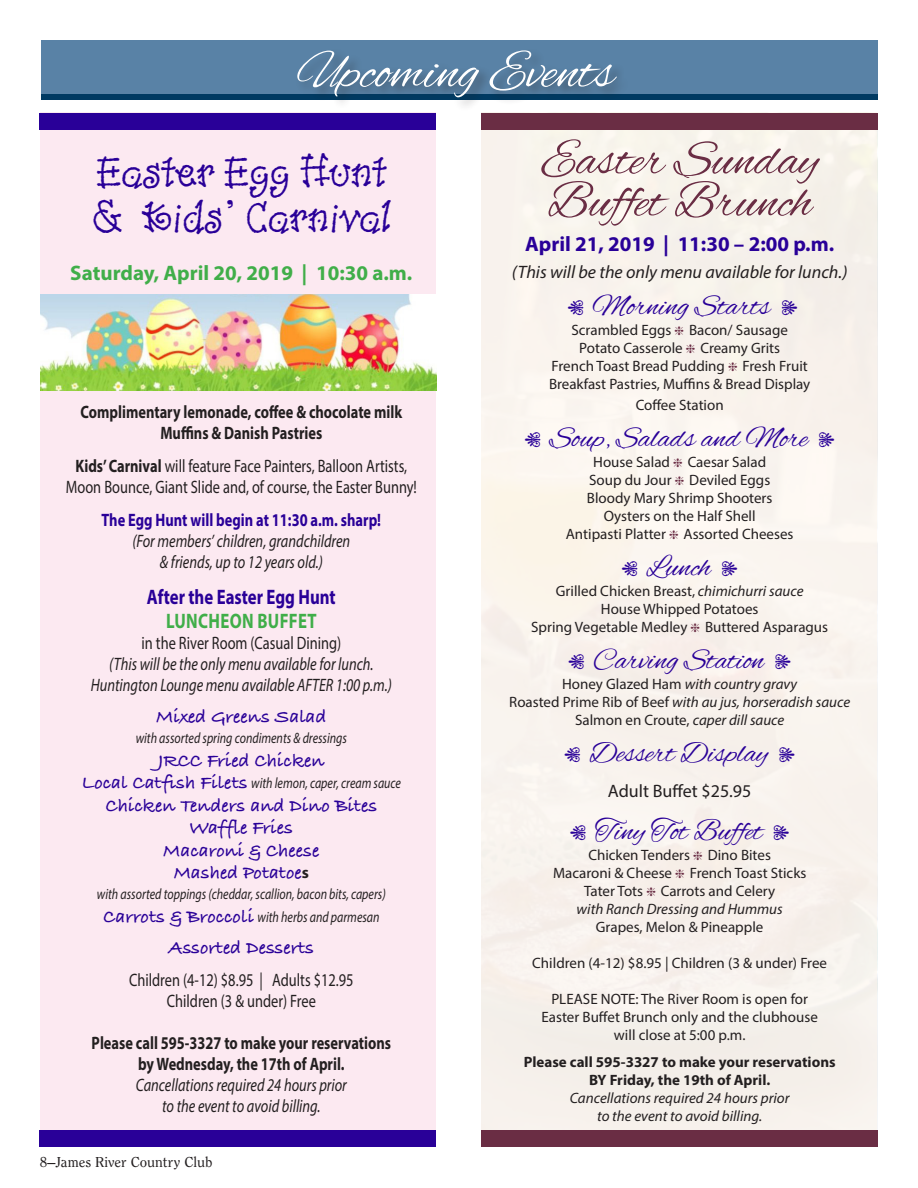
<style>
.page{position:relative;width:918px;height:1188px;background:#fff}
.page>*{position:absolute;margin:0;border:0;box-sizing:border-box;transform-origin:0 0}
.t1{font:54px "Alex Brush";color:#fff}
.t2{font:51px/42px "Alex Brush";color:#6a2d44}
.t3{font:45px/45px "Dancin Plain";color:#290098}
.t4{font:30px "Alex Brush";color:#290098}
.t5{font:700 21px "Myriad Pro";color:#40ae49}
.t6{font:700 21px "Myriad Pro";color:#290098}
.t7{font:700 21px "Myriad Pro";color:#290098;scale:.8 1}
.t8{font:700 21px "Myriad Pro";letter-spacing:.02em;color:#40ae49;scale:.8 1}
.t9{font:700 19.5px/22.5px "Bradley Hand ITC";color:#290098;text-align:center}
.t10{font:italic 18px/21px "Myriad Pro";color:#231f20;text-align:center;scale:.8 1}
.t11{font:18px/21px "Myriad Pro";color:#231f20;text-align:center;scale:.8 1}
.t12{font:700 18px/21px "Myriad Pro";color:#231f20;text-align:center;scale:.8 1}
.t13{font:italic 18px "Myriad Pro";color:#231f20}
.t14{font:700 18px "Myriad Pro";color:#290098;scale:.8 1}
.t15{font:18px "Myriad Pro";color:#231f20}
.t16{font:15px/18px "Myriad Pro";color:#231f20;text-align:center}
.t17{font:italic 15px/18px "Myriad Pro";color:#231f20;text-align:center}
.t18{font:italic 15px/22.5px "Myriad Pro";color:#231f20;text-align:center;scale:.8 1}
.t19{font:700 15px/18px "Myriad Pro";color:#231f20;text-align:center}
.t20{font:15px "Clearface Regular DTC";color:#231f20}
.s1{font-weight:700}
.s2{font-family:"Bradley Hand ITC";font-weight:700;font-style:normal;font-size:19.5px;color:#290098}
.s3{font-family:"Myriad Pro";font-size:16.5px;color:#231f20}
.s4{font-style:italic}
.s5{font-style:normal}
</style>
<div class="page">
<div style="left:41px;top:113px;width:395px;height:1033px;background:#fce9f1"></div>
<div style="left:482px;top:113px;width:395px;height:1033px;background:#f8f2ec"></div>
<div style="left:41px;top:46px;width:837px;height:54px;background:#003a62"></div>
<div style="left:41px;top:41px;width:837px;height:53px;background:#5982a6"></div>
<div style="left:295px;top:48px;width:335px;height:63px;background:#231f20;opacity:.45"></div>
<img style="left:41px;top:295px;width:395px;height:96px">
<div style="left:40px;top:113px;width:396px;height:17px;background:#290098"></div>
<div style="left:482px;top:113px;width:396px;height:17px;background:#6a2d44"></div>
<div style="left:40px;top:1131px;width:396px;height:16px;background:#290098"></div>
<div style="left:482px;top:1131px;width:396px;height:16px;background:#6a2d44"></div>
<h1 class="t1" style="left:297px;top:42px;width:319px">Upcoming Events</h1>
<h3 class="t3" style="left:92px;top:152px;width:300px">Easter Egg Hunt &amp; Kids’ Carnival</h3>
<h3 class="t5" style="left:70px;top:259px;width:344px">Saturday, April 20, 2019 | 10:30 a.m.</h3>
<p class="t12" style="left:81px;top:401px;width:404px">Complimentary lemonade, coffee &amp; chocolate milk<br>Muffins &amp; Danish Pastries</p>
<p class="t11" style="left:66px;top:455px;width:440px"><span class="s1">Kids’ Carnival</span> will feature Face Painters, Balloon Artists,<br>Moon Bounce, Giant Slide and, of course, the Easter Bunny!</p>
<p class="t14" style="left:102px;top:508px;width:351px">The Egg Hunt will begin at 11:30 a.m. sharp!</p>
<p class="t10" style="left:132px;top:530px;width:274px">(For members’ children, grandchildren &amp; friends, up to 12 years old.)</p>
<h3 class="t7" style="left:147px;top:583px;width:238px">After the Easter Egg Hunt</h3>
<h3 class="t8" style="left:166px;top:607px;width:190px">LUNCHEON BUFFET</h3>
<p class="t11" style="left:142px;top:632px;width:251px">in the River Room (Casual Dining)</p>
<p class="t10" style="left:91px;top:653px;width:378px">(This will be the only menu available for lunch.<br>Huntington Lounge menu available AFTER 1:00 p.m.)</p>
<h3 class="t9" style="left:156px;top:707px;width:172px">Mixed Greens Salad</h3>
<p class="t18" style="left:136px;top:727px;width:266px">with assorted spring condiments &amp; dressings</p>
<h3 class="t9" style="left:158px;top:750px;width:168px">JRCC Fried Chicken</h3>
<p class="t18" style="left:82px;top:772px;width:401px"><span class="s2">Local Catfish Filets</span> with lemon, caper, cream sauce</p>
<h3 class="t9" style="left:105px;top:795px;width:273px">Chicken Tenders and Dino Bites<br>Waffle Fries<br>Macaroni &amp; Cheese<br>Mashed Potatoe<span class="s3">s</span></h3>
<p class="t18" style="left:97px;top:883px;width:363px">with assorted toppings (cheddar, scallion, bacon bits, capers)<br><span class="s2">Carrots &amp; Broccoli</span> with herbs and parmesan</p>
<h3 class="t9" style="left:169px;top:938px;width:147px">Assorted Desserts</h3>
<p class="t11" style="left:129px;top:970px;width:282px">Children (4-12) $8.95 | Adults $12.95<br>Children (3 &amp; under) Free</p>
<p class="t12" style="left:92px;top:1032px;width:376px">Please call 595-3327 to make your reservations by Wednesday, the 17th of April.</p>
<p class="t10" style="left:136px;top:1075px;width:265px">Cancellations required 24 hours prior to the event to avoid billing.</p>
<p class="t20" style="left:40px;top:1153px;width:174px">8—James River Country Club</p>
<h2 class="t2" style="left:541px;top:142px;width:279px">Easter Sunday<br>Buffet Brunch</h2>
<h3 class="t6" style="left:525px;top:230px;width:311px">April 21, 2019 | 11:30 – 2:00 p.m.</h3>
<p class="t13" style="left:512px;top:261px;width:337px">(This will be the only menu available for lunch.)</p>
<h3 class="t4" style="left:593px;top:289px;width:179px">Morning Starts</h3>
<p class="t16" style="left:549px;top:321px;width:263px">Scrambled Eggs Bacon/ Sausage<br>Potato Casserole Creamy Grits<br>French Toast Bread Pudding Fresh Fruit Breakfast Pastries, Muffins &amp; Bread Display</p>
<p class="t16" style="left:636px;top:396px;width:90px">Coffee Station</p>
<h3 class="t4" style="left:550px;top:421px;width:260px">Soup, Salads and More</h3>
<p class="t16" style="left:566px;top:453px;width:229px">House Salad Caesar Salad<br>Soup du Jour Deviled Eggs<br>Bloody Mary Shrimp Shooters<br>Oysters on the Half Shell<br>Antipasti Platter Assorted Cheeses</p>
<h3 class="t4" style="left:646px;top:550px;width:66px">Lunch</h3>
<p class="t16" style="left:531px;top:582px;width:298px">Grilled Chicken Breast, <span class="s4">chimichurri sauce<br></span>House Whipped Potatoes<br>Spring Vegetable Medley Buttered Asparagus</p>
<h3 class="t4" style="left:593px;top:643px;width:172px">Carving Station</h3>
<p class="t17" style="left:509px;top:675px;width:342px"><span class="s5">Honey Glazed Ham</span> with country gravy<br><span class="s5">Roasted Prime Rib of Beef</span> with au jus, horseradish sauce<br><span class="s5">Salmon en Croute,</span> caper dill sauce</p>
<h3 class="t4" style="left:589px;top:736px;width:180px">Dessert Display</h3>
<p class="t15" style="left:608px;top:780px;width:145px">Adult Buffet $25.95</p>
<h3 class="t4" style="left:595px;top:814px;width:169px">Tiny Tot Buffet</h3>
<p class="t16" style="left:553px;top:846px;width:255px">Chicken Tenders Dino Bites<br>Macaroni &amp; Cheese French Toast Sticks<br>Tater Tots Carrots and Celery</p>
<p class="t17" style="left:577px;top:900px;width:208px">with Ranch Dressing and Hummus</p>
<p class="t16" style="left:596px;top:918px;width:169px">Grapes, Melon &amp; Pineapple</p>
<p class="t16" style="left:532px;top:954px;width:296px">Children (4-12) $8.95 | Children (3 &amp; under) Free</p>
<p class="t16" style="left:542px;top:990px;width:278px">PLEASE NOTE: The River Room is open for<br>Easter Buffet Brunch only and the clubhouse will close at 5:00 p.m.</p>
<p class="t19" style="left:524px;top:1053px;width:313px">Please call 595-3327 to make your reservations<br>BY Friday, the 19th of April.</p>
<p class="t17" style="left:570px;top:1089px;width:221px">Cancellations required 24 hours prior to the event to avoid billing.</p>
</div>
